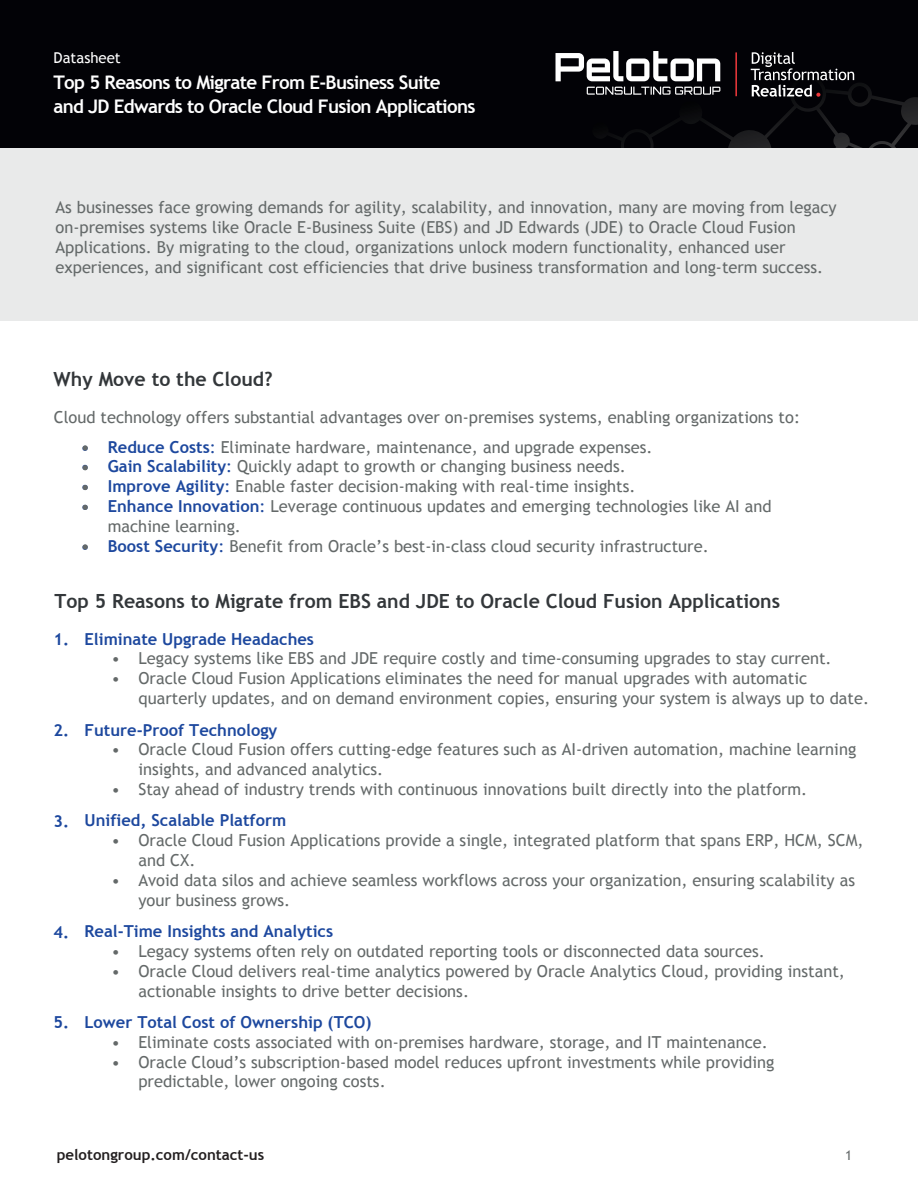
<style>
.page{position:relative;width:918px;height:1188px;background:#fff}
.page>*{position:absolute;margin:0;border:0;box-sizing:border-box;transform-origin:0 0}
.t1{font:700 19.5px "Trebuchet MS";color:#33373a}
.t2{font:700 18.75px/24px "Trebuchet MS";letter-spacing:-.035em;color:#fff}
.t3{font:16.5px/19.8px "Trebuchet MS";color:#646969}
.t4{font:700 16.5px "Trebuchet MS";color:#1d489e}
.t5{font:700 15px "Trebuchet MS";color:#231f20}
.t6{font:15px "Trebuchet MS";color:#fff}
.t7{font:13.5px "Trebuchet MS";color:#656a6b}
.s1{font-weight:700;color:#1d489e}
.s2{color:#1d489e}
</style>
<div class="page">
<div style="left:0;top:0;width:918px;height:149px;background:#020206"></div>
<svg style="left:556px;top:51px;width:362px;height:98px"></svg>
<div style="left:0;top:149px;width:918px;height:172px;background:#e9eaea"></div>
<svg style="left:83px;top:445px;width:5px;height:6px"></svg>
<svg style="left:83px;top:485px;width:5px;height:5px"></svg>
<svg style="left:83px;top:505px;width:5px;height:5px"></svg>
<svg style="left:83px;top:544px;width:5px;height:6px"></svg>
<svg style="left:83px;top:465px;width:5px;height:5px"></svg>
<p class="t6" style="left:53px;top:48px;width:69px">Datasheet</p>
<p class="t2" style="left:53px;top:70px;width:424px">Top 5 Reasons to Migrate From E-Business Suite and JD Edwards to Oracle Cloud Fusion Applications</p>
<p class="t3" style="left:56px;top:198px;width:783px">As businesses face growing demands for agility, scalability, and innovation, many are moving from legacy on-premises systems like Oracle E-Business Suite (EBS) and JD Edwards (JDE) to Oracle Cloud Fusion Applications. By migrating to the cloud, organizations unlock modern functionality, enhanced user experiences, and significant cost efficiencies that drive business transformation and long-term success.</p>
<p class="t1" style="left:54px;top:367px;width:221px">Why Move to the Cloud?</p>
<p class="t3" style="left:54px;top:407px;width:748px">Cloud technology offers substantial advantages over on-premises systems, enabling organizations to:</p>
<p class="t3" style="left:81px;top:437px;width:573px"><span class="s1">• Reduce Costs</span><span class="s2">:</span> Eliminate hardware, maintenance, and upgrade expenses.</p>
<p class="t3" style="left:81px;top:457px;width:546px"><span class="s1">• Gain Scalability</span><span class="s2">:</span> Quickly adapt to growth or changing business needs.</p>
<p class="t3" style="left:81px;top:477px;width:556px"><span class="s1">• Improve Agility</span><span class="s2">:</span> Enable faster decision-making with real-time insights.</p>
<p class="t3" style="left:108px;top:496px;width:665px;text-indent:-27px"><span class="s1">• Enhance Innovation</span><span class="s2">:</span> Leverage continuous updates and emerging technologies like AI and machine learning.</p>
<p class="t3" style="left:81px;top:536px;width:629px"><span class="s1">• Boost Security</span><span class="s2">:</span> Benefit from Oracle’s best-in-class cloud security infrastructure.</p>
<p class="t1" style="left:55px;top:589px;width:727px">Top 5 Reasons to Migrate from EBS and JDE to Oracle Cloud Fusion Applications</p>
<p class="t4" style="left:85px;top:629px;width:231px">Eliminate Upgrade Headaches</p>
<p class="t3" style="left:112px;top:649px;width:722px">• Legacy systems like EBS and JDE require costly and time-consuming upgrades to stay current.</p>
<p class="t3" style="left:139px;top:669px;width:732px;text-indent:-27px">• Oracle Cloud Fusion Applications eliminates the need for manual upgrades with automatic quarterly updates, and on demand environment copies, ensuring your system is always up to date.</p>
<p class="t4" style="left:85px;top:719px;width:194px">Future-Proof Technology</p>
<p class="t3" style="left:139px;top:740px;width:719px;text-indent:-27px">• Oracle Cloud Fusion offers cutting-edge features such as AI-driven automation, machine learning insights, and advanced analytics.</p>
<p class="t3" style="left:112px;top:779px;width:697px">• Stay ahead of industry trends with continuous innovations built directly into the platform.</p>
<p class="t4" style="left:85px;top:810px;width:203px">Unified, Scalable Platform</p>
<p class="t3" style="left:138px;top:831px;width:726px;text-indent:-27px">• Oracle Cloud Fusion Applications provide a single, integrated platform that spans ERP, HCM, SCM, and CX.</p>
<p class="t3" style="left:138px;top:870px;width:718px;text-indent:-27px">• Avoid data silos and achieve seamless workflows across your organization, ensuring scalability as your business grows.</p>
<p class="t4" style="left:84px;top:921px;width:250px">Real-Time Insights and Analytics</p>
<p class="t3" style="left:111px;top:941px;width:655px">• Legacy systems often rely on outdated reporting tools or disconnected data sources.</p>
<p class="t3" style="left:138px;top:961px;width:708px;text-indent:-27px">• Oracle Cloud delivers real-time analytics powered by Oracle Analytics Cloud, providing instant, actionable insights to drive better decisions.</p>
<p class="t4" style="left:84px;top:1012px;width:289px">Lower Total Cost of Ownership (TCO)</p>
<p class="t3" style="left:111px;top:1032px;width:658px">• Eliminate costs associated with on-premises hardware, storage, and IT maintenance.</p>
<p class="t3" style="left:138px;top:1052px;width:637px;text-indent:-27px">• Oracle Cloud’s subscription-based model reduces upfront investments while providing predictable, lower ongoing costs.</p>
<p class="t4" style="left:54px;top:628px;width:17px">1.</p>
<p class="t4" style="left:54px;top:719px;width:17px">2.</p>
<p class="t4" style="left:54px;top:811px;width:17px">3.</p>
<p class="t4" style="left:54px;top:922px;width:17px">4.</p>
<p class="t4" style="left:54px;top:1012px;width:17px">5.</p>
<p class="t5" style="left:57px;top:1146px;width:209px">pelotongroup.com/contact-us</p>
<p class="t7" style="left:845px;top:1148px;width:9px">1</p>
</div>
